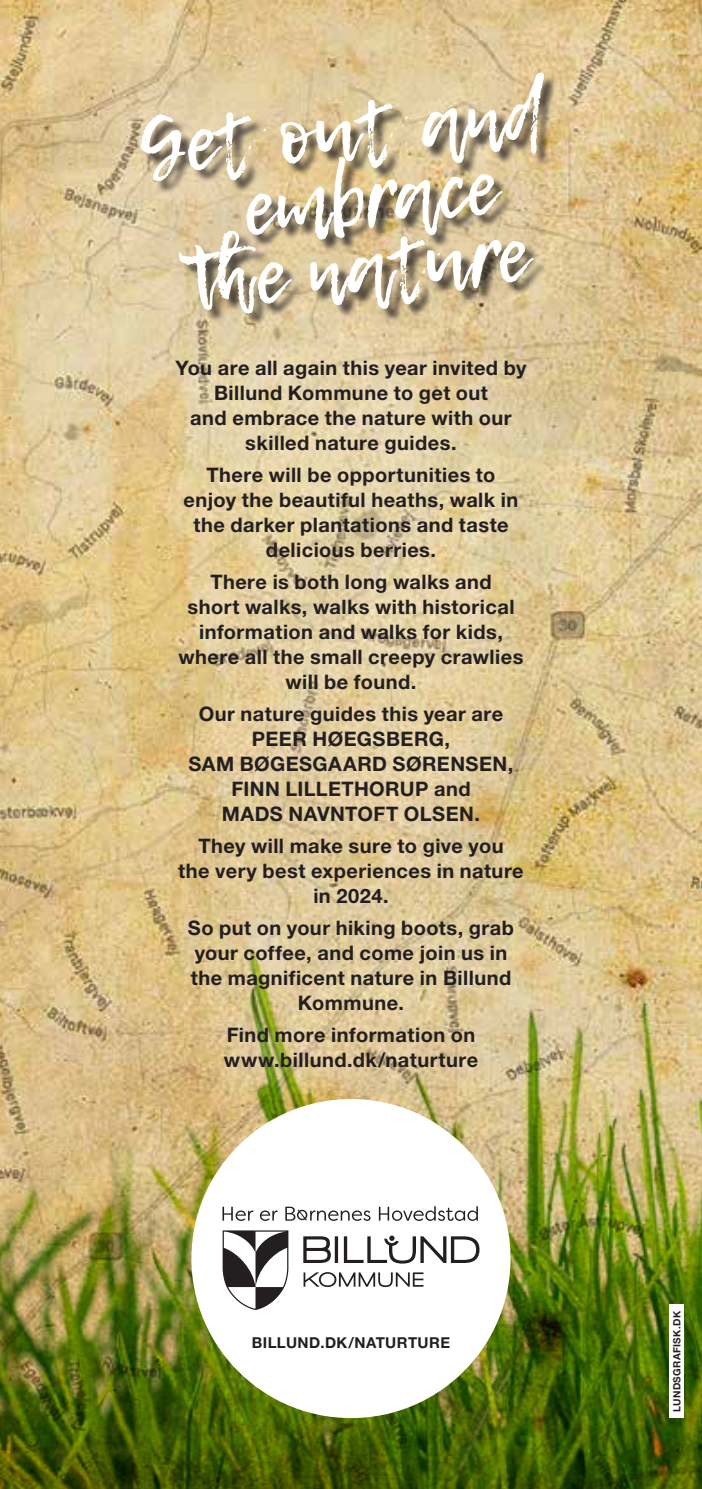
<style>
.page{position:relative;width:702px;height:1489px;background:#fff}
.page>*{position:absolute;margin:0;border:0;box-sizing:border-box;transform-origin:0 0}
.t1{font:79.25px/69.2px "Lemon Tuesday";color:#fff;text-align:center}
.t2{font:700 20px/25px "Helvetica Neue OT 75";letter-spacing:.025em;color:#231f20;text-align:center}
.t3{font:700 15px "Helvetica Neue OT 75";letter-spacing:.03em;color:#231f20}
.t4{font:700 10px "Helvetica Neue OT 75";letter-spacing:.03em;color:#231f20}
</style>
<div class="page">
<img style="left:0;top:0;width:702px;height:744px">
<img style="left:0;top:744px;width:702px;height:744px">
<div style="left:669px;top:1304px;width:14px;height:113px;background:#fff"></div>
<div style="left:147px;top:330px;width:408px;height:769px;background:#fff;opacity:.75"></div>
<div style="left:191px;top:1098px;width:319px;height:319px;background:#fff;border-radius:50%"></div>
<svg style="left:303px;top:1235px;width:176px;height:28px"></svg>
<svg style="left:303px;top:1272px;width:120px;height:14px"></svg>
<svg style="left:222px;top:1230px;width:66px;height:79px"></svg>
<svg style="left:222px;top:1206px;width:256px;height:14px"></svg>
<div style="left:143px;top:76px;width:414px;height:251px;background:#231f20;opacity:.75"></div>
<h1 class="t1" style="left:136px;top:114px;width:408px;rotate:-5deg">Get out and embrace<br>th e nature</h1>
<p class="t2" style="left:175px;top:354px;width:352px">You are all again this year invited by<br>Billund Kommune to get out<br>and embrace the nature with our skilled nature guides.</p>
<p class="t2" style="left:184px;top:461px;width:336px">There will be opportunities to enjoy the beautiful heaths, walk in the darker plantations and taste delicious berries.</p>
<p class="t2" style="left:178px;top:568px;width:346px">There is both long walks and<br>short walks, walks with historical information and walks for kids, where all the small creepy crawlies will be found.</p>
<p class="t2" style="left:188px;top:701px;width:326px">Our nature guides this year are<br>PEER HØEGSBERG,<br>SAM BØGESGAARD SØRENSEN,<br>FINN LILLETHORUP and<br>MADS NAVNTOFT OLSEN.</p>
<p class="t2" style="left:178px;top:833px;width:347px">They will make sure to give you<br>the very best experiences in nature in 2024.</p>
<p class="t2" style="left:188px;top:915px;width:328px">So put on your hiking boots, grab your coffee, and come join us in the magnificent nature in Billund<br>Kommune.</p>
<p class="t2" style="left:224px;top:1022px;width:256px;text-align:left">Find more information on www.billund.dk/naturture</p>
<p class="t3" style="left:252px;top:1332px;width:200px">BILLUND.DK/NATURTURE</p>
<p class="t4" style="left:670px;top:1411px;width:102px;rotate:-90deg">LUNDSGRAFISK.DK</p>
</div>
